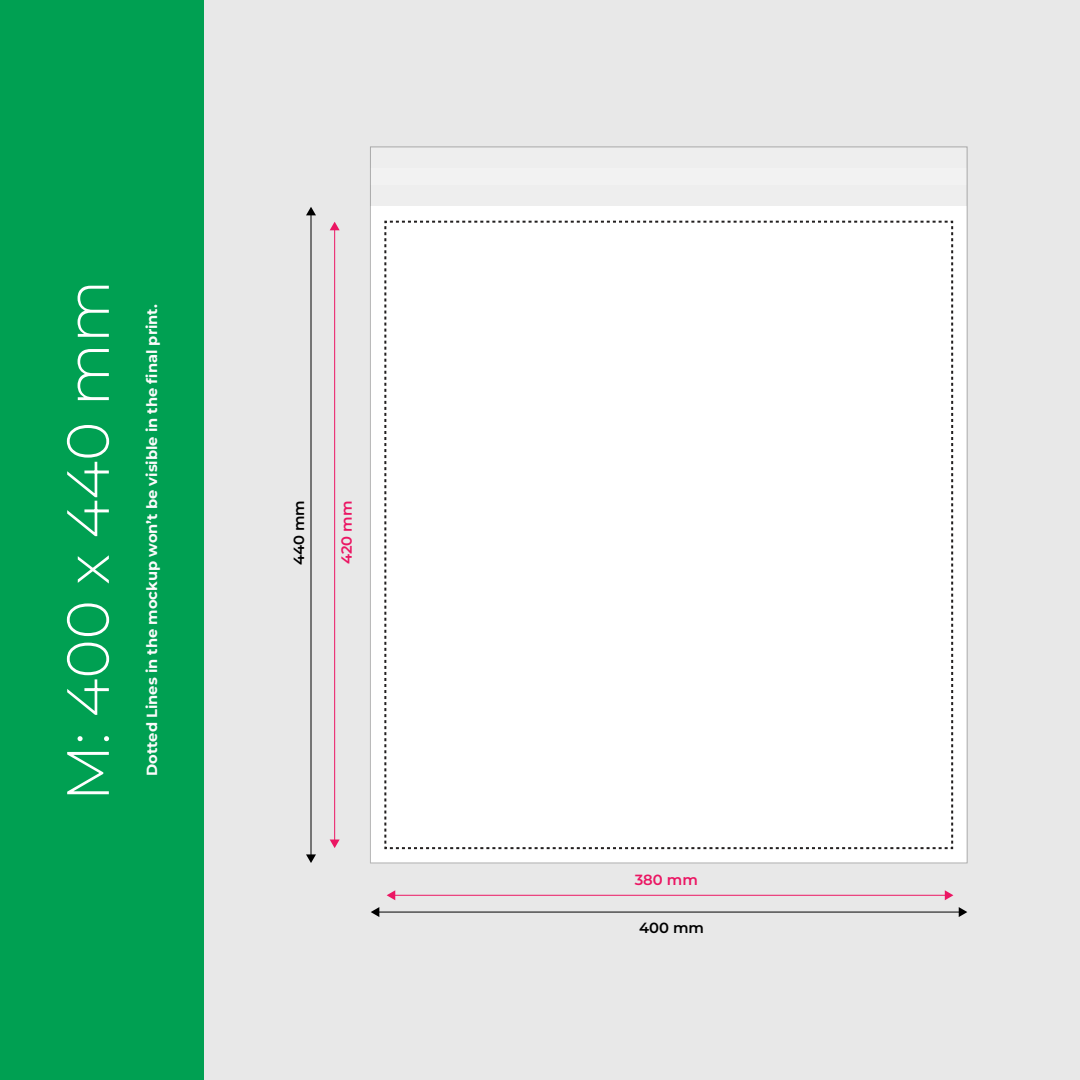
<style>
.page{position:relative;width:1080px;height:1080px;background:#fff}
.page>*{position:absolute;margin:0;border:0;box-sizing:border-box;transform-origin:0 0}
.t1{font:300 59.5px "Montserrat";color:#fff}
.t2{font:700 14.7px "Montserrat";color:#fbfbfb}
.t3{font:600 14.7px "Montserrat";color:#000}
.t4{font:600 14.7px "Montserrat";color:#eb1663}
</style>
<div class="page">
<div style="left:1px;top:0;width:1079px;height:1080px;background:#e8e8e8"></div>
<div style="left:0;top:0;width:204px;height:1080px;background:#00a052"></div>
<div style="left:370px;top:147px;width:597px;height:716px;background:#eee"></div>
<div style="left:370px;top:168px;width:597px;height:17px;background:#f2f2f2"></div>
<div style="left:370px;top:207px;width:597px;height:656px;background:#fff"></div>
<hr style="left:311px;top:214px;width:1px;height:642px;background:#000">
<svg style="left:306px;top:854px;width:10px;height:9px"></svg>
<svg style="left:306px;top:207px;width:10px;height:8px"></svg>
<hr style="left:334px;top:229px;width:1px;height:612px;background:#eb1663">
<svg style="left:330px;top:840px;width:10px;height:8px"></svg>
<svg style="left:330px;top:222px;width:10px;height:8px"></svg>
<hr style="left:378px;top:912px;width:582px;height:1px;background:#000">
<svg style="left:371px;top:907px;width:8px;height:10px"></svg>
<svg style="left:959px;top:907px;width:8px;height:10px"></svg>
<hr style="left:394px;top:895px;width:552px;height:1px;background:#eb1663">
<svg style="left:387px;top:890px;width:8px;height:10px"></svg>
<svg style="left:945px;top:890px;width:8px;height:10px"></svg>
<svg style="left:384px;top:220px;width:570px;height:630px"></svg>
<h1 class="t1" style="left:48px;top:802px;width:523px;rotate:-90deg">M: 400 x 440 mm</h1>
<p class="t2" style="left:142px;top:776px;width:473px;rotate:-90deg">Dotted Lines in the mockup won’t be visible in the final print.</p>
<p class="t3" style="left:289px;top:565px;width:67px;rotate:-90deg">440 mm</p>
<p class="t4" style="left:337px;top:564px;width:65px;rotate:-90deg">420 mm</p>
<p class="t4" style="left:635px;top:870px;width:65px">380 mm</p>
<p class="t3" style="left:639px;top:918px;width:66px">400 mm</p>
</div>
